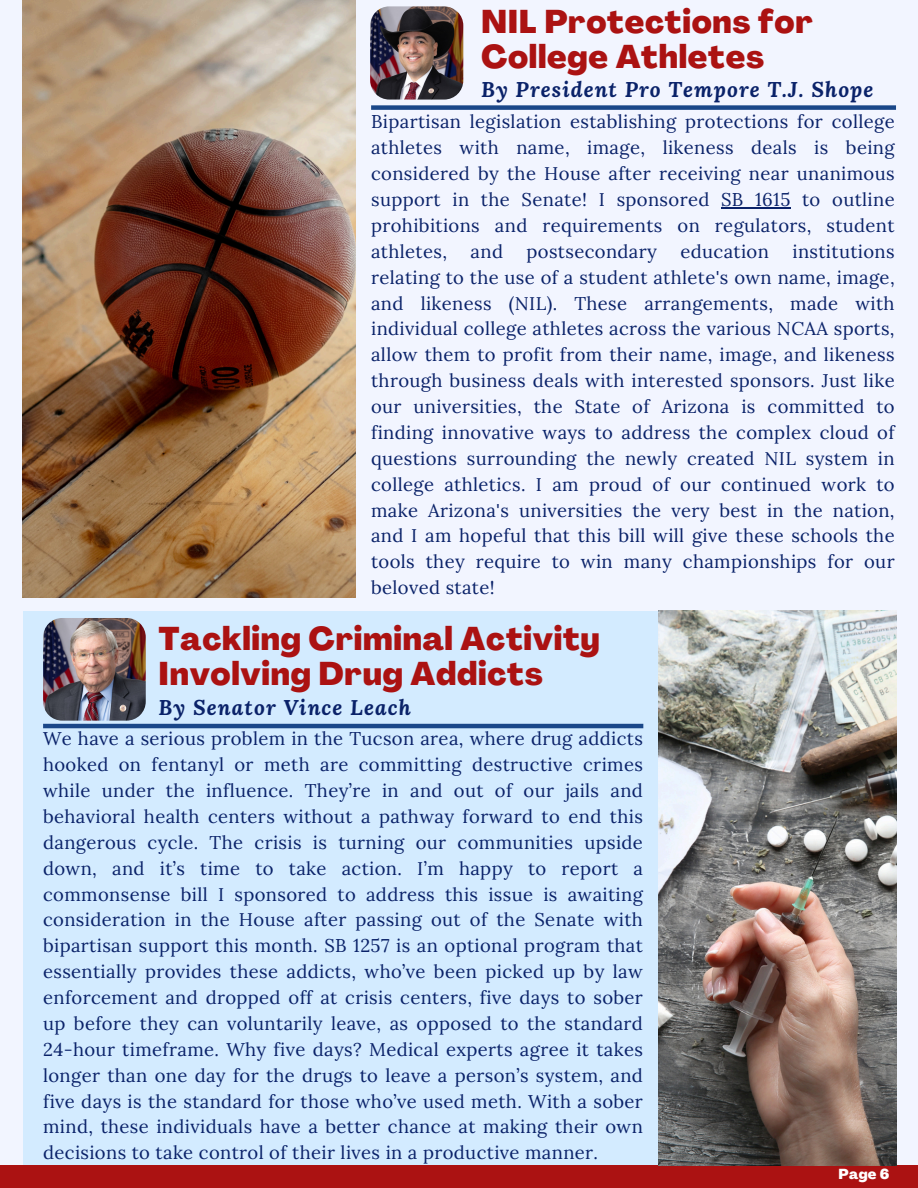
<style>
.page{position:relative;width:918px;height:1188px;background:#f2f5ff}
.page>*{position:absolute;margin:0;border:0;box-sizing:border-box;transform-origin:0 0}
.t1{font:800 32.4px/34.8px "Agrandir";letter-spacing:.02em;color:#ab1212}
.t2{font:italic 700 21.15px "Lora";letter-spacing:.05em;color:#0a2269}
.t3{font:18.45px/25.8px "Lora";letter-spacing:.02em;color:#0a2269;text-align:justify}
.t4{font:800 14.25px "Agrandir";color:#fff}
</style>
<div class="page">
<div style="left:23px;top:611px;width:872px;height:559px;background:#d3ebff"></div>
<div style="left:0;top:1165px;width:918px;height:23px;background:#ab1212"></div>
<img style="left:23px;top:0;width:333px;height:597px">
<img style="left:370px;top:6px;width:93px;height:94px;border-radius:19px">
<img style="left:43px;top:618px;width:103px;height:103px">
<div style="left:371px;top:105px;width:525px;height:5px;background:#1a4789"></div>
<hr style="left:43px;top:724px;width:600px;height:4px;background:#1a4789">
<img style="left:659px;top:611px;width:237px;height:555px">
<hr style="left:721px;top:207px;width:70px;height:1px;background:#0a2269">
<h3 class="t1" style="left:481px;top:7px;width:333px">NIL Protections for<br>College Athletes</h3>
<p class="t2" style="left:481px;top:75px;width:394px">By President Pro Tempore T.J. Shope</p>
<h1 class="t3" style="left:371px;top:109px;width:525px">Bipartisan legislation establishing protections for college athletes with name, image, likeness deals is being considered by the House after receiving near unanimous support in the Senate! I sponsored SB 1615 to outline prohibitions and requirements on regulators, student athletes,</h1>
<h1 class="t3" style="left:471px;top:238px;width:34px">and</h1>
<h1 class="t3" style="left:527px;top:238px;width:132px">postsecondary</h1>
<h1 class="t3" style="left:680px;top:238px;width:90px">education</h1>
<h1 class="t3" style="left:371px;top:238px;width:525px;text-indent:421px">institutions relating to the use of a student athlete's own name, image, and likeness (NIL). These arrangements, made with individual college athletes across the various NCAA sports, allow them to profit from their name, image, and likeness through business deals with interested sponsors. Just like our universities, the State of Arizona is committed to finding innovative ways to address the complex cloud of questions surrounding the newly created NIL system in college athletics. I am proud of our continued work to make Arizona's universities the very best in the nation, and I am hopeful that this bill will give these schools the tools they require to win many championships for our beloved state!</h1>
<h2 class="t1" style="left:159px;top:625px;width:443px">Tackling Criminal Activity<br>Involving Drug Addicts</h2>
<h2 class="t2" style="left:159px;top:693px;width:254px">By Senator Vince Leach</h2>
<p class="t3" style="left:43px;top:726px;width:601px">We have a serious problem in the Tucson area, where drug addicts hooked on fentanyl or meth are committing destructive crimes while under the influence. They’re in and out of our jails and behavioral health centers without a pathway forward to end this dangerous cycle. The crisis is turning our communities upside down, and it’s time to take action. I’m happy to report a commonsense bill I sponsored to address this issue is awaiting consideration in the House after passing out of the Senate with bipartisan support this month. SB 1257 is an optional program that essentially provides these addicts, who’ve been picked up by law enforcement and dropped off at crisis centers, five days to sober up before they can voluntarily leave, as opposed to the standard 24-hour timeframe. Why five days? Medical experts agree it takes longer than one day for the drugs to leave a person’s system, and five days is the standard for those who’ve used meth. With a sober mind, these individuals have a better chance at making their own decisions to take control of their lives in a productive manner.</p>
<h1 class="t4" style="left:839px;top:1169px;width:52px">Page 6</h1>
</div>
